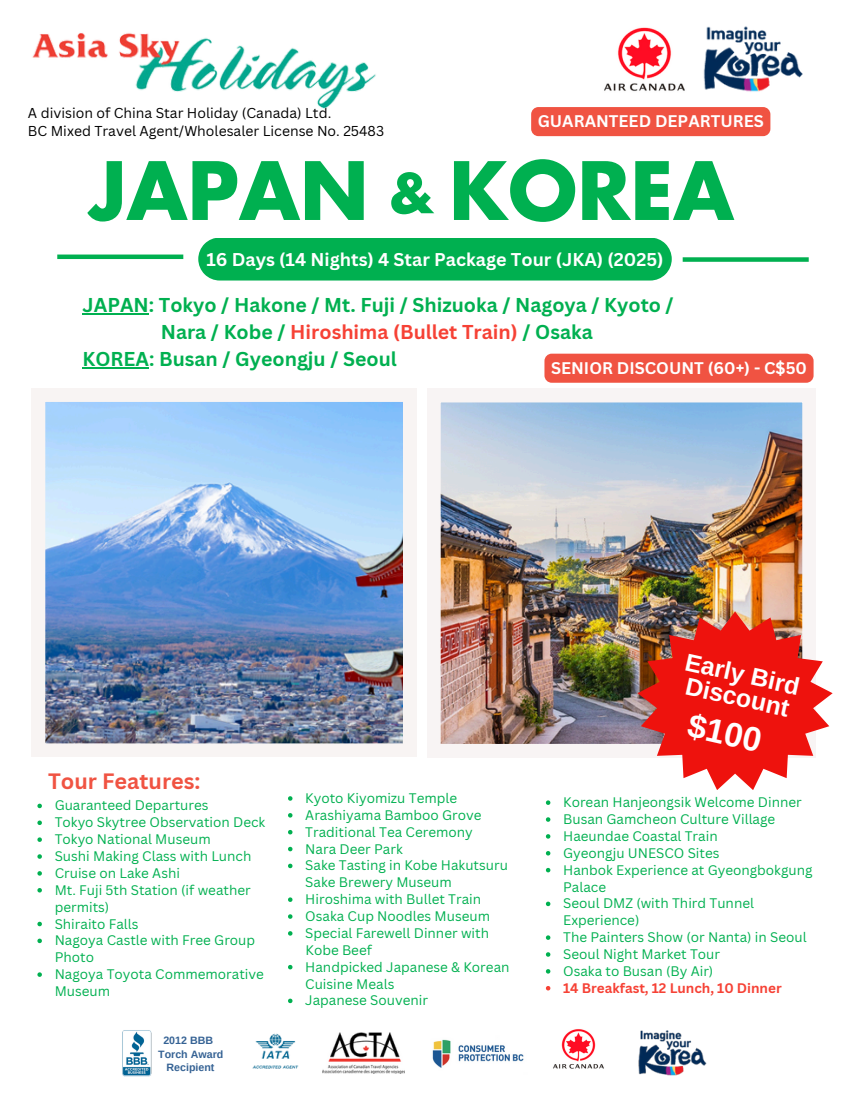
<style>
.page{position:relative;width:844px;height:1100px;background:#fff}
.page>*{position:absolute;margin:0;border:0;box-sizing:border-box;transform-origin:0 0}
.t1{font:700 78px "Futura LT Pro";color:#00b050}
.t2{font:700 53.1px "Futura LT Pro";color:#00b050}
.t3{font:700 33.6px "Arimo";color:#fff}
.t4{font:700 24.75px/23.4px "Arimo";color:#fff}
.t5{font:700 21.6px "Canva Sans";color:#f05342}
.t6{font:700 19.5px "Canva Sans";color:#00b050}
.t7{font:700 19.5px "Canva Sans";color:#f64135}
.t8{font:700 18px "Canva Sans";color:#fff}
.t9{font:700 16.35px "Canva Sans";color:#fff}
.t10{font:13.95px "Canva Sans";color:#000}
.t11{font:13.5px/16.8px "Canva Sans";color:#00b050}
.t12{font:700 13.5px "Canva Sans";color:#f64135}
.t13{font:700 10.65px "Arimo";color:#356294}
.s1{color:#00b050}
</style>
<div class="page">
<img style="left:427px;top:389px;width:388px;height:368px">
<img style="left:32px;top:388px;width:384px;height:368px">
<img style="left:638px;top:1030px;width:69px;height:46px">
<img style="left:322px;top:1032px;width:83px;height:40px">
<svg style="left:37px;top:803px;width:5px;height:5px"></svg>
<svg style="left:37px;top:820px;width:5px;height:4px"></svg>
<svg style="left:37px;top:837px;width:5px;height:4px"></svg>
<svg style="left:37px;top:854px;width:5px;height:4px"></svg>
<svg style="left:37px;top:871px;width:5px;height:4px"></svg>
<svg style="left:37px;top:888px;width:5px;height:4px"></svg>
<svg style="left:37px;top:921px;width:5px;height:5px"></svg>
<svg style="left:37px;top:938px;width:5px;height:4px"></svg>
<svg style="left:37px;top:972px;width:5px;height:4px"></svg>
<svg style="left:546px;top:800px;width:4px;height:4px"></svg>
<svg style="left:546px;top:817px;width:4px;height:4px"></svg>
<svg style="left:546px;top:834px;width:4px;height:4px"></svg>
<svg style="left:546px;top:851px;width:4px;height:4px"></svg>
<svg style="left:546px;top:867px;width:4px;height:5px"></svg>
<svg style="left:546px;top:901px;width:4px;height:4px"></svg>
<svg style="left:546px;top:935px;width:4px;height:4px"></svg>
<svg style="left:546px;top:952px;width:4px;height:4px"></svg>
<svg style="left:546px;top:969px;width:4px;height:4px"></svg>
<svg style="left:546px;top:986px;width:4px;height:4px"></svg>
<svg style="left:288px;top:796px;width:4px;height:4px"></svg>
<svg style="left:288px;top:813px;width:4px;height:4px"></svg>
<svg style="left:288px;top:830px;width:4px;height:4px"></svg>
<svg style="left:288px;top:846px;width:4px;height:5px"></svg>
<svg style="left:288px;top:863px;width:4px;height:5px"></svg>
<svg style="left:288px;top:897px;width:4px;height:4px"></svg>
<svg style="left:288px;top:914px;width:4px;height:4px"></svg>
<svg style="left:288px;top:931px;width:4px;height:4px"></svg>
<svg style="left:288px;top:964px;width:4px;height:5px"></svg>
<svg style="left:288px;top:998px;width:4px;height:4px"></svg>
<img style="left:553px;top:1029px;width:51px;height:40px">
<img style="left:252px;top:1033px;width:47px;height:36px">
<img style="left:432px;top:1039px;width:92px;height:29px">
<img style="left:122px;top:1030px;width:30px;height:47px">
<img style="left:637px;top:611px;width:195px;height:179px">
<img style="left:703px;top:26px;width:100px;height:66px">
<img style="left:32px;top:33px;width:344px;height:76px">
<hr style="left:83px;top:313px;width:66px;height:1px;background:#00b050">
<hr style="left:83px;top:367px;width:66px;height:1px;background:#00b050">
<img style="left:604px;top:27px;width:81px;height:64px">
<div style="left:531px;top:107px;width:239px;height:29px;background:#f05342;border-radius:7px"></div>
<div style="left:198px;top:238px;width:474px;height:42px;background:#00b050"></div>
<div style="left:682px;top:257px;width:126px;height:5px;background:#00b050"></div>
<div style="left:57px;top:254px;width:126px;height:5px;background:#00b050"></div>
<div style="left:544px;top:353px;width:269px;height:29px;background:#f05342;border-radius:7px"></div>
<p class="t10" style="left:28px;top:103px;width:305px">A division of China Star Holiday (Canada) Ltd.</p>
<p class="t10" style="left:28px;top:121px;width:358px">BC Mixed Travel Agent/Wholesaler License No. 25483</p>
<p class="t1" style="left:88px;top:155px;width:282px">JAPAN</p>
<p class="t2" style="left:389px;top:169px;width:47px">&amp;</p>
<p class="t9" style="left:538px;top:110px;width:228px">GUARANTEED DEPARTURES</p>
<p class="t1" style="left:449px;top:155px;width:287px">KOREA</p>
<p class="t8" style="left:206px;top:246px;width:459px">16 Days (14 Nights) 4 Star Package Tour (JKA) (2025)</p>
<p class="t6" style="left:83px;top:291px;width:593px">JAPAN: Tokyo / Hakone / Mt. Fuji / Shizuoka / Nagoya / Kyoto /</p>
<p class="t7" style="left:161px;top:318px;width:433px"><span class="s1">Nara / Kobe /</span> Hiroshima (Bullet Train) <span class="s1">/ Osaka</span></p>
<p class="t6" style="left:83px;top:345px;width:316px">KOREA: Busan / Gyeongju / Seoul</p>
<p class="t9" style="left:551px;top:356px;width:257px">SENIOR DISCOUNT (60+) - C$50</p>
<p class="t5" style="left:48px;top:765px;width:154px">Tour Features:</p>
<p class="t11" style="left:55px;top:796px;width:155px">Guaranteed Departures</p>
<p class="t11" style="left:55px;top:813px;width:212px">Tokyo Skytree Observation Deck</p>
<p class="t11" style="left:55px;top:830px;width:158px">Tokyo National Museum</p>
<p class="t11" style="left:55px;top:847px;width:198px">Sushi Making Class with Lunch</p>
<h5 class="t11" style="left:55px;top:864px;width:127px">Cruise on Lake Ashi</h5>
<h1 class="t11" style="left:55px;top:880px;width:197px">Mt. Fuji 5th Station (if weather permits)</h1>
<p class="t11" style="left:55px;top:914px;width:85px">Shiraito Falls</p>
<p class="t11" style="left:55px;top:931px;width:202px">Nagoya Castle with Free Group<br>Photo</p>
<h6 class="t11" style="left:55px;top:965px;width:211px">Nagoya Toyota Commemorative<br>Museum</h6>
<p class="t13" style="left:163px;top:1034px;width:51px">2012 BBB</p>
<p class="t13" style="left:158px;top:1047px;width:67px">Torch Award</p>
<p class="t13" style="left:166px;top:1060px;width:49px">Recipient</p>
<p class="t11" style="left:305px;top:789px;width:153px">Kyoto Kiyomizu Temple</p>
<p class="t11" style="left:305px;top:806px;width:178px">Arashiyama Bamboo Grove</p>
<p class="t11" style="left:305px;top:822px;width:169px">Traditional Tea Ceremony</p>
<p class="t11" style="left:305px;top:839px;width:99px">Nara Deer Park</p>
<p class="t11" style="left:305px;top:856px;width:204px">Sake Tasting in Kobe Hakutsuru<br>Sake Brewery Museum</p>
<p class="t11" style="left:305px;top:890px;width:177px">Hiroshima with Bullet Train</p>
<p class="t11" style="left:305px;top:907px;width:186px">Osaka Cup Noodles Museum</p>
<p class="t11" style="left:305px;top:924px;width:185px">Special Farewell Dinner with</p>
<p class="t11" style="left:305px;top:940px;width:68px">Kobe Beef</p>
<p class="t11" style="left:305px;top:957px;width:206px">Handpicked Japanese &amp; Korean<br>Cuisine Meals</p>
<p class="t11" style="left:305px;top:991px;width:124px">Japanese Souvenir</p>
<p class="t4" style="left:688px;top:649px;width:118px;rotate:13deg">Early Bird<br>Discount</p>
<p class="t3" style="left:692px;top:706px;width:76px;rotate:13deg">$100</p>
<p class="t11" style="left:563px;top:793px;width:240px">Korean Hanjeongsik Welcome Dinner</p>
<h4 class="t11" style="left:563px;top:810px;width:214px">Busan Gamcheon Culture Village</h4>
<h5 class="t11" style="left:563px;top:827px;width:156px">Haeundae Coastal Train</h5>
<p class="t11" style="left:563px;top:843px;width:158px">Gyeongju UNESCO Sites</p>
<p class="t11" style="left:563px;top:860px;width:251px">Hanbok Experience at Gyeongbokgung<br>Palace</p>
<h3 class="t11" style="left:563px;top:894px;width:192px">Seoul DMZ (with Third Tunnel<br>Experience)</h3>
<h2 class="t11" style="left:563px;top:928px;width:245px">The Painters Show (or Nanta) in Seoul</h2>
<h4 class="t11" style="left:563px;top:945px;width:158px">Seoul Night Market Tour</h4>
<p class="t11" style="left:563px;top:961px;width:152px">Osaka to Busan (By Air)</p>
<p class="t12" style="left:563px;top:978px;width:220px">14 Breakfast, 12 Lunch, 10 Dinner</p>
</div>
